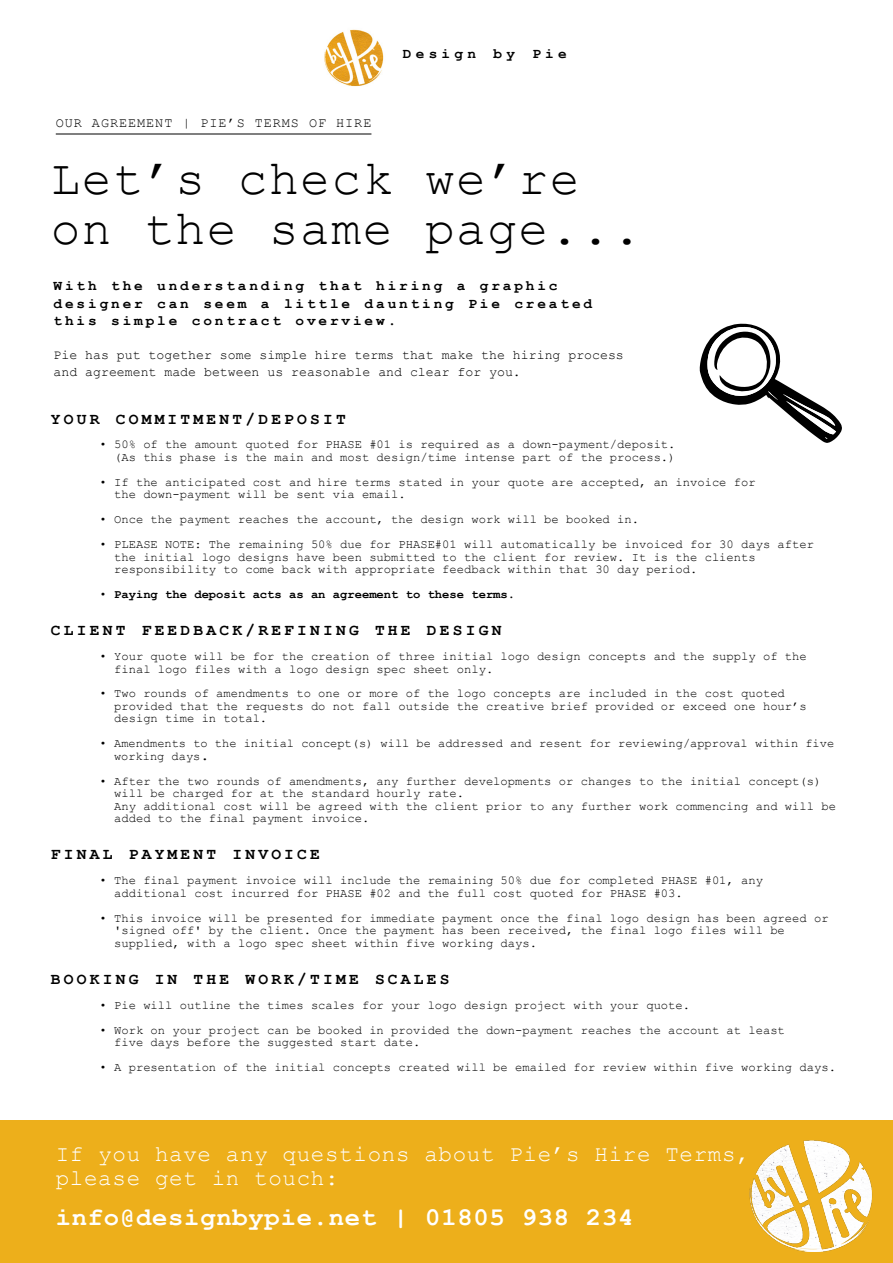
<style>
.page{position:relative;width:893px;height:1263px;background:#fff}
.page>*{position:absolute;margin:0;border:0;box-sizing:border-box;transform-origin:0 0}
.t1{font:49.5px/49.5px "Courier New";letter-spacing:.03em;color:#000}
.t2{font:700 25.5px "Courier New";letter-spacing:.03em;color:#fff}
.t3{font:22.5px/24px "Courier New";letter-spacing:.03em;color:#fff}
.t4{font:700 16.2px "Courier New";letter-spacing:.2em;color:#000}
.t5{font:700 14.4px/17.2px "Courier New";letter-spacing:.2em;color:#000}
.t6{font:700 14.4px "Courier New";letter-spacing:.3em;color:#000}
.t7{font:13.5px "Courier New";letter-spacing:.07em;color:#000}
.t8{font:13.2px/16.8px "Courier New";color:#000}
.t9{font:12.15px/12.5px "Courier New";color:#000}
.t10{font:700 12.15px "Courier New";color:#000}
.t11{font:12px/12.5px "Courier New";color:#000}
.s1{font-weight:400}
.s2{font-size:12.15px}
.s3{font-size:15px}
</style>
<div class="page">
<img style="left:324px;top:29px;width:60px;height:57px">
<hr style="left:56px;top:134px;width:315px;height:1px;background:#000">
<svg style="left:700px;top:324px;width:142px;height:119px"></svg>
<div style="left:0;top:1121px;width:893px;height:142px;background:#edaf1b"></div>
<img style="left:749px;top:1140px;width:124px;height:112px">
<p class="t7" style="left:56px;top:115px;width:317px">OUR AGREEMENT | PIE’S TERMS OF HIRE</p>
<p class="t6" style="left:403px;top:44px;width:166px">Design by Pie</p>
<h1 class="t1" style="left:51px;top:153px;width:593px">Let’s check we’re on the same page...</h1>
<p class="t5" style="left:54px;top:277px;width:540px">With the understanding that hiring a graphic designer can seem a little daunting Pie created this simple contract overview.</p>
<p class="t8" style="left:54px;top:346px;width:572px">Pie has put together some simple hire terms that make the hiring process and agreement made between us reasonable and clear for you.</p>
<h3 class="t4" style="left:51px;top:408px;width:296px">YOUR COMMITMENT/DEPOSIT</h3>
<p class="t9" style="left:100px;top:438px;width:577px;text-align:right">• 50% of the amount quoted for PHASE #01 is required as a down-payment/deposit. (As this phase is the main and most design/time intense part of the process.)</p>
<p class="t9" style="left:114px;top:475px;width:643px;text-indent:-15px">• If the anticipated cost and hire terms stated in your quote are accepted, an invoice for the down-payment will be sent via email.</p>
<p class="t9" style="left:100px;top:513px;width:541px">• Once the payment reaches the account, the design work will be booked in.</p>
<p class="t9" style="left:114px;top:538px;width:701px;text-indent:-15px">• PLEASE NOTE: The remaining 50% due for PHASE#01 will automatically be invoiced for 30 days after the initial logo designs have been submitted to the client for review. It is the clients responsibility to come back with appropriate feedback within that 30 day period.</p>
<p class="t10" style="left:100px;top:587px;width:417px"><span class="s1">•</span> Paying the deposit acts as an agreement to these terms.</p>
<h3 class="t4" style="left:51px;top:620px;width:452px">CLIENT FEEDBACK/REFINING THE DESIGN</h3>
<p class="t9" style="left:114px;top:650px;width:694px;text-indent:-15px">• Your quote will be for the creation of three initial logo design concepts and the supply of the final logo files with a logo design spec sheet only.</p>
<p class="t9" style="left:114px;top:687px;width:694px;text-indent:-15px">• Two rounds of amendments to one or more of the logo concepts are included in the cost quoted provided that the requests do not fall outside the creative brief provided or exceed one hour’s design time in total.</p>
<p class="t11" style="left:114px;top:737px;width:722px;text-indent:-14px"><span class="s2">•</span> Amendments to the initial concept(s) will be addressed and resent for reviewing/approval within five working days<span class="s3">.</span></p>
<p class="t9" style="left:114px;top:774px;width:723px;text-indent:-15px">• After the two rounds of amendments, any further developments or changes to the initial concept(s) will be charged for at the standard hourly rate.<br>Any additional cost will be agreed with the client prior to any further work commencing and will be added to the final payment invoice.</p>
<h3 class="t4" style="left:51px;top:844px;width:270px">FINAL PAYMENT INVOICE</h3>
<p class="t9" style="left:114px;top:874px;width:650px;text-indent:-15px">• The final payment invoice will include the remaining 50% due for completed PHASE #01, any additional cost incurred for PHASE #02 and the full cost quoted for PHASE #03.</p>
<p class="t9" style="left:114px;top:911px;width:716px;text-indent:-15px">• This invoice will be presented for immediate payment once the final logo design has been agreed or 'signed off' by the client. Once the payment has been received, the final logo files will be supplied, with a logo spec sheet within five working days.</p>
<h3 class="t4" style="left:51px;top:969px;width:400px">BOOKING IN THE WORK/TIME SCALES</h3>
<p class="t9" style="left:100px;top:998px;width:592px">• Pie will outline the times scales for your logo design project with your quote.</p>
<p class="t9" style="left:114px;top:1023px;width:672px;text-indent:-15px">• Work on your project can be booked in provided the down-payment reaches the account at least five days before the suggested start date.</p>
<p class="t9" style="left:100px;top:1060px;width:738px">• A presentation of the initial concepts created will be emailed for review within five working days.</p>
<h3 class="t3" style="left:56px;top:1141px;width:695px">If you have any questions about Pie’s Hire Terms, please get in touch:</h3>
<h2 class="t2" style="left:56px;top:1201px;width:579px">info@designbypie.net | 01805 938 234</h2>
</div>
